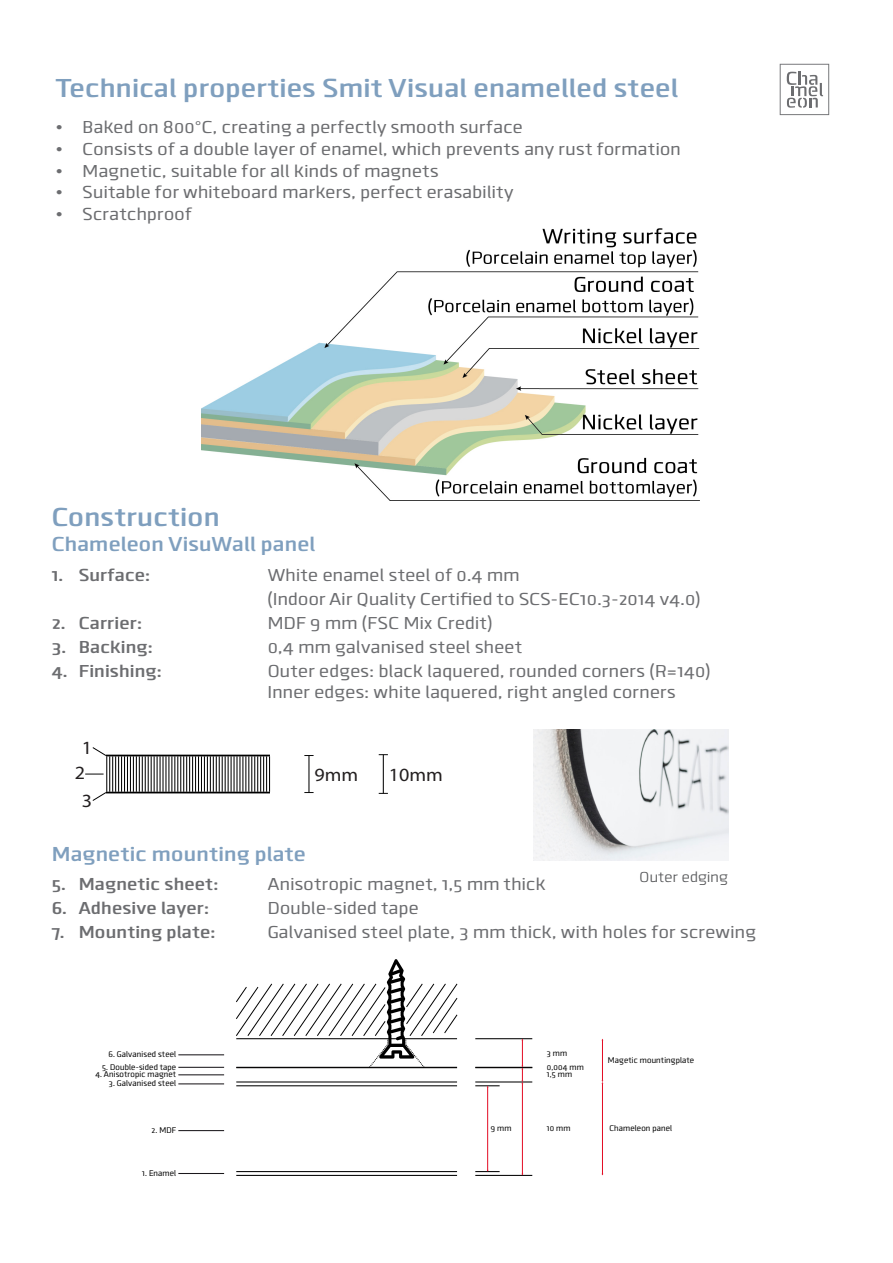
<style>
.page{position:relative;width:893px;height:1263px;background:#fff}
.page>*{position:absolute;margin:0;border:0;box-sizing:border-box;transform-origin:0 0}
.t1{font:700 27px "Clio XS Semi";color:#7f9fbe}
.t2{font:700 21px "Clio XS Semi";color:#7f9fbe}
.t3{font:18.75px/24.8px "Myriad Pro";color:#231f20;text-align:center;scale:1.07 1}
.t4{font:18px/24px "Clio XS Regular";color:#6c6d70}
.t5{font:700 18px "Clio XS Semi";color:#6c6d70}
.t6{font:300 15px "Clio XS Light";color:#57585a}
.t7{font:8.55px/14.4px "Clio XS Regular";color:#000;scale:.92 1}
</style>
<div class="page">
<svg style="left:780px;top:64px;width:49px;height:51px"></svg>
<hr style="left:236px;top:1175px;width:221px;height:1px;background:#010000">
<hr style="left:236px;top:1171px;width:221px;height:1px;background:#010000">
<hr style="left:236px;top:1085px;width:221px;height:1px;background:#010000">
<hr style="left:236px;top:1082px;width:221px;height:1px;background:#010000">
<hr style="left:236px;top:1067px;width:221px;height:1px;background:#010000">
<hr style="left:178px;top:1054px;width:46px;height:1px;background:#1a171b">
<hr style="left:178px;top:1067px;width:46px;height:1px;background:#1a171b">
<hr style="left:178px;top:1074px;width:46px;height:1px;background:#1a171b">
<hr style="left:178px;top:1084px;width:46px;height:1px;background:#1a171b">
<hr style="left:178px;top:1130px;width:46px;height:1px;background:#1a171b">
<hr style="left:178px;top:1173px;width:46px;height:1px;background:#1a171b">
<hr style="left:475px;top:1175px;width:57px;height:1px;background:#010000">
<hr style="left:475px;top:1082px;width:57px;height:1px;background:#010000">
<hr style="left:475px;top:1067px;width:57px;height:1px;background:#010000">
<hr style="left:475px;top:1038px;width:57px;height:1px;background:#010000">
<hr style="left:487px;top:1087px;width:1px;height:83px;background:#e2001a">
<svg style="left:475px;top:1085px;width:25px;height:2px"></svg>
<svg style="left:475px;top:1170px;width:25px;height:2px"></svg>
<hr style="left:522px;top:1083px;width:1px;height:91px;background:#e2001a">
<svg style="left:521px;top:1039px;width:2px;height:45px"></svg>
<svg style="left:236px;top:959px;width:221px;height:108px"></svg>
<hr style="left:602px;top:1083px;width:1px;height:91px;background:#e2001a">
<hr style="left:602px;top:1040px;width:1px;height:40px;background:#e2001a">
<img style="left:534px;top:730px;width:194px;height:131px">
<hr style="left:106px;top:755px;width:164px;height:1px;background:#000">
<hr style="left:269px;top:756px;width:1px;height:36px;background:#000">
<hr style="left:266px;top:756px;width:1px;height:36px;background:#000">
<hr style="left:263px;top:756px;width:1px;height:36px;background:#000">
<hr style="left:260px;top:756px;width:1px;height:36px;background:#000">
<hr style="left:257px;top:756px;width:1px;height:36px;background:#000">
<hr style="left:254px;top:756px;width:1px;height:36px;background:#000">
<hr style="left:251px;top:756px;width:1px;height:36px;background:#000">
<hr style="left:248px;top:756px;width:1px;height:36px;background:#000">
<hr style="left:245px;top:756px;width:1px;height:36px;background:#000">
<hr style="left:242px;top:756px;width:1px;height:36px;background:#000">
<hr style="left:239px;top:756px;width:1px;height:36px;background:#000">
<hr style="left:237px;top:756px;width:1px;height:36px;background:#000">
<hr style="left:234px;top:756px;width:1px;height:36px;background:#000">
<hr style="left:231px;top:756px;width:1px;height:36px;background:#000">
<hr style="left:228px;top:756px;width:1px;height:36px;background:#000">
<hr style="left:225px;top:756px;width:1px;height:36px;background:#000">
<hr style="left:222px;top:756px;width:1px;height:36px;background:#000">
<hr style="left:219px;top:756px;width:1px;height:36px;background:#000">
<hr style="left:216px;top:756px;width:1px;height:36px;background:#000">
<hr style="left:213px;top:756px;width:1px;height:36px;background:#000">
<hr style="left:210px;top:756px;width:1px;height:36px;background:#000">
<hr style="left:207px;top:756px;width:1px;height:36px;background:#000">
<hr style="left:204px;top:756px;width:1px;height:36px;background:#000">
<hr style="left:201px;top:756px;width:1px;height:36px;background:#000">
<hr style="left:198px;top:756px;width:1px;height:36px;background:#000">
<hr style="left:195px;top:756px;width:1px;height:36px;background:#000">
<hr style="left:192px;top:756px;width:1px;height:36px;background:#000">
<hr style="left:189px;top:756px;width:1px;height:36px;background:#000">
<hr style="left:186px;top:756px;width:1px;height:36px;background:#000">
<hr style="left:183px;top:756px;width:1px;height:36px;background:#000">
<hr style="left:180px;top:756px;width:1px;height:36px;background:#000">
<hr style="left:177px;top:756px;width:1px;height:36px;background:#000">
<hr style="left:174px;top:756px;width:1px;height:36px;background:#000">
<hr style="left:171px;top:756px;width:1px;height:36px;background:#000">
<hr style="left:168px;top:756px;width:1px;height:36px;background:#000">
<hr style="left:165px;top:756px;width:1px;height:36px;background:#000">
<hr style="left:163px;top:756px;width:1px;height:36px;background:#000">
<hr style="left:160px;top:756px;width:1px;height:36px;background:#000">
<hr style="left:157px;top:756px;width:1px;height:36px;background:#000">
<hr style="left:154px;top:756px;width:1px;height:36px;background:#000">
<hr style="left:151px;top:756px;width:1px;height:36px;background:#000">
<hr style="left:148px;top:756px;width:1px;height:36px;background:#000">
<hr style="left:145px;top:756px;width:1px;height:36px;background:#000">
<hr style="left:142px;top:756px;width:1px;height:36px;background:#000">
<hr style="left:139px;top:756px;width:1px;height:36px;background:#000">
<hr style="left:136px;top:756px;width:1px;height:36px;background:#000">
<hr style="left:133px;top:756px;width:1px;height:36px;background:#000">
<hr style="left:130px;top:756px;width:1px;height:36px;background:#000">
<hr style="left:127px;top:756px;width:1px;height:36px;background:#000">
<hr style="left:124px;top:756px;width:1px;height:36px;background:#000">
<hr style="left:121px;top:756px;width:1px;height:36px;background:#000">
<hr style="left:118px;top:756px;width:1px;height:36px;background:#000">
<hr style="left:115px;top:756px;width:1px;height:36px;background:#000">
<hr style="left:112px;top:756px;width:1px;height:36px;background:#000">
<hr style="left:109px;top:756px;width:1px;height:36px;background:#000">
<hr style="left:106px;top:756px;width:1px;height:36px;background:#000">
<hr style="left:106px;top:792px;width:164px;height:1px;background:#000">
<svg style="left:92px;top:747px;width:15px;height:9px"></svg>
<svg style="left:85px;top:774px;width:19px;height:1px"></svg>
<svg style="left:92px;top:792px;width:15px;height:9px"></svg>
<hr style="left:309px;top:755px;width:1px;height:37px;background:#000">
<hr style="left:383px;top:755px;width:1px;height:38px;background:#000">
<img style="left:201px;top:228px;width:499px;height:273px">
<p class="t1" style="left:56px;top:71px;width:624px">Technical properties Smit Visual enamelled steel</p>
<p class="t4" style="left:56px;top:115px;width:469px">• Baked on 800°C, creating a perfectly smooth surface</p>
<p class="t4" style="left:56px;top:137px;width:627px">• Consists of a double layer of enamel, which prevents any rust formation</p>
<p class="t4" style="left:56px;top:159px;width:385px">• Magnetic, suitable for all kinds of magnets</p>
<p class="t4" style="left:56px;top:180px;width:460px">• Suitable for whiteboard markers, perfect erasability</p>
<p class="t4" style="left:56px;top:202px;width:138px">• Scratchproof</p>
<p class="t1" style="left:52px;top:500px;width:170px">Construction</p>
<p class="t2" style="left:52px;top:532px;width:265px">Chameleon VisuWall panel</p>
<p class="t5" style="left:52px;top:564px;width:100px">1. Surface:</p>
<p class="t4" style="left:268px;top:563px;width:435px">White enamel steel of 0.4 mm<br>(Indoor Air Quality Certified to SCS-EC10.3-2014 v4.0)</p>
<p class="t5" style="left:52px;top:612px;width:92px">2. Carrier:</p>
<p class="t4" style="left:268px;top:611px;width:226px">MDF 9 mm (FSC Mix Credit)</p>
<p class="t5" style="left:52px;top:636px;width:103px">3. Backing:</p>
<p class="t4" style="left:268px;top:635px;width:256px">0,4 mm galvanised steel sheet</p>
<p class="t5" style="left:52px;top:660px;width:112px">4. Finishing:</p>
<p class="t4" style="left:268px;top:659px;width:445px">Outer edges: black laquered, rounded corners (R=140)</p>
<p class="t4" style="left:268px;top:680px;width:410px">Inner edges: white laquered, right angled corners</p>
<p class="t3" style="left:75px;top:735px;width:18px">1<br>2</p>
<p class="t3" style="left:82px;top:788px;width:11px">3</p>
<p class="t3" style="left:314px;top:762px;width:42px">9mm</p>
<p class="t3" style="left:389px;top:762px;width:52px">10mm</p>
<p class="t2" style="left:52px;top:841px;width:256px">Magnetic mounting plate</p>
<p class="t6" style="left:640px;top:869px;width:90px">Outer edging</p>
<p class="t5" style="left:52px;top:873px;width:168px">5. Magnetic sheet:</p>
<p class="t4" style="left:268px;top:872px;width:280px">Anisotropic magnet, 1,5 mm thick</p>
<p class="t5" style="left:52px;top:897px;width:159px">6. Adhesive layer:</p>
<p class="t4" style="left:268px;top:896px;width:153px">Double-sided tape</p>
<p class="t5" style="left:52px;top:921px;width:166px">7. Mounting plate:</p>
<p class="t4" style="left:268px;top:920px;width:490px">Galvanised steel plate, 3 mm thick, with holes for screwing</p>
<p class="t7" style="left:108px;top:1047px;width:75px">6. Galvanised steel</p>
<p class="t7" style="left:102px;top:1060px;width:82px">5. Double-sided tape</p>
<p class="t7" style="left:95px;top:1067px;width:89px">4. Anisotropic magnet</p>
<p class="t7" style="left:109px;top:1076px;width:75px">3. Galvanised steel</p>
<p class="t7" style="left:152px;top:1123px;width:29px">2. MDF</p>
<p class="t7" style="left:142px;top:1166px;width:39px">1. Enamel</p>
<p class="t7" style="left:547px;top:1045px;width:42px">3 mm<br>0,004 mm</p>
<p class="t7" style="left:547px;top:1067px;width:29px">1,5 mm</p>
<p class="t7" style="left:608px;top:1053px;width:96px">Magetic mountingplate</p>
<p class="t7" style="left:491px;top:1121px;width:24px">9 mm</p>
<p class="t7" style="left:547px;top:1121px;width:27px">10 mm</p>
<p class="t7" style="left:609px;top:1121px;width:70px">Chameleon panel</p>
</div>
